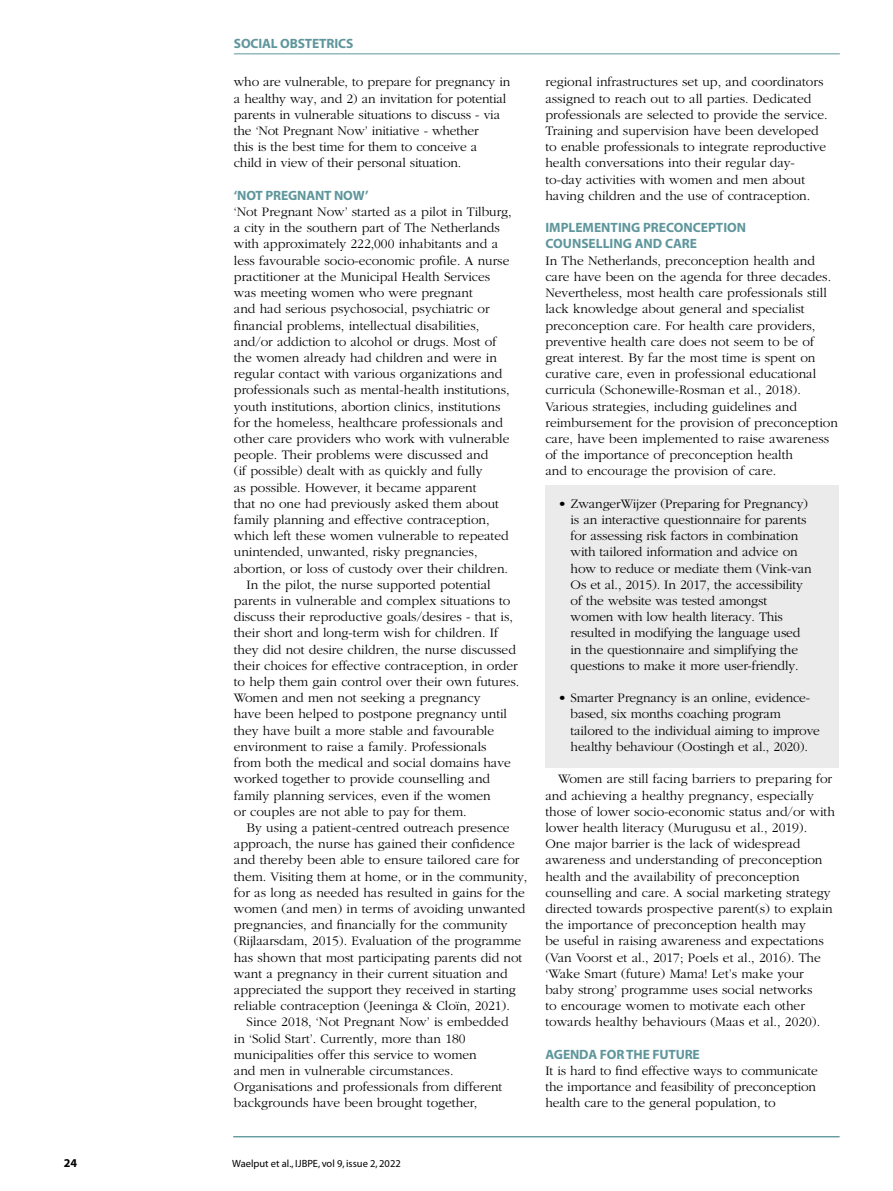
<style>
.page{position:relative;width:893px;height:1191px;background:#fff}
.page>*{position:absolute;margin:0;border:0;box-sizing:border-box;transform-origin:0 0}
.t1{font:300 13.5px/16.2px "Garamond";color:#000}
.t2{font:700 13.5px/16.2px "Myriad";letter-spacing:-.01em;color:#5e969c}
.t3{font:700 12px "Myriad";color:#000}
.t4{font:10.5px "Myriad";color:#000}
</style>
<div class="page">
<div style="left:545px;top:485px;width:294px;height:282px;background:#ebebeb"></div>
<hr style="left:234px;top:53px;width:606px;height:1px;background:#5e969c">
<hr style="left:234px;top:1136px;width:606px;height:1px;background:#5e969c">
<hr style="left:233px;top:1136px;width:606px;height:1px;background:#5e969c">
<p class="t2" style="left:234px;top:35px;width:121px">SOCIAL OBSTETRICS</p>
<p class="t1" style="left:234px;top:74px;width:278px">who are vulnerable, to prepare for pregnancy in a healthy way, and 2) an invitation for potential parents in vulnerable situations to discuss - via the ‘Not Pregnant Now’ initiative - whether<br>this is the best time for them to conceive a<br>child in view of their personal situation.</p>
<p class="t2" style="left:234px;top:188px;width:136px">‘NOT PREGNANT NOW’</p>
<p class="t1" style="left:234px;top:204px;width:279px">‘Not Pregnant Now’ started as a pilot in Tilburg,</p>
<p class="t1" style="left:234px;top:220px;width:268px">a city in the southern part of The Netherlands</p>
<p class="t1" style="left:234px;top:236px;width:266px">with approximately 222,000 inhabitants and a</p>
<p class="t1" style="left:234px;top:253px;width:277px">less favourable socio-economic profile. A nurse</p>
<p class="t1" style="left:234px;top:269px;width:258px">practitioner at the Municipal Health Services</p>
<p class="t1" style="left:234px;top:285px;width:240px">was meeting women who were pregnant</p>
<p class="t1" style="left:234px;top:301px;width:257px">and had serious psychosocial, psychiatric or</p>
<p class="t1" style="left:234px;top:317px;width:247px">financial problems, intellectual disabilities,</p>
<p class="t1" style="left:234px;top:334px;width:264px">and/or addiction to alcohol or drugs. Most of</p>
<p class="t1" style="left:234px;top:350px;width:265px">the women already had children and were in</p>
<p class="t1" style="left:234px;top:366px;width:270px">regular contact with various organizations and</p>
<p class="t1" style="left:234px;top:382px;width:277px">professionals such as mental-health institutions,</p>
<p class="t1" style="left:234px;top:398px;width:268px">youth institutions, abortion clinics, institutions</p>
<p class="t1" style="left:234px;top:415px;width:271px">for the homeless, healthcare professionals and</p>
<p class="t1" style="left:234px;top:431px;width:277px">other care providers who work with vulnerable</p>
<p class="t1" style="left:234px;top:447px;width:256px">people. Their problems were discussed and</p>
<p class="t1" style="left:234px;top:463px;width:250px">(if possible) dealt with as quickly and fully</p>
<p class="t1" style="left:234px;top:479px;width:244px">as possible. However, it became apparent</p>
<p class="t1" style="left:234px;top:496px;width:267px">that no one had previously asked them about</p>
<p class="t1" style="left:234px;top:512px;width:257px">family planning and effective contraception,</p>
<p class="t1" style="left:234px;top:528px;width:276px">which left these women vulnerable to repeated</p>
<p class="t1" style="left:234px;top:544px;width:245px">unintended, unwanted, risky pregnancies,</p>
<p class="t1" style="left:234px;top:560px;width:276px">abortion, or loss of custody over their children.</p>
<p class="t1" style="left:247px;top:577px;width:246px">In the pilot, the nurse supported potential</p>
<p class="t1" style="left:234px;top:593px;width:278px">parents in vulnerable and complex situations to</p>
<p class="t1" style="left:234px;top:609px;width:281px">discuss their reproductive goals/desires - that is,</p>
<p class="t1" style="left:234px;top:625px;width:266px">their short and long-term wish for children. If</p>
<p class="t1" style="left:234px;top:641px;width:284px">they did not desire children, the nurse discussed</p>
<p class="t1" style="left:234px;top:658px;width:285px">their choices for effective contraception, in order</p>
<p class="t1" style="left:234px;top:674px;width:287px">to help them gain control over their own futures.</p>
<p class="t1" style="left:234px;top:690px;width:248px">Women and men not seeking a pregnancy</p>
<p class="t1" style="left:234px;top:706px;width:275px">have been helped to postpone pregnancy until</p>
<p class="t1" style="left:234px;top:722px;width:262px">they have built a more stable and favourable</p>
<p class="t1" style="left:234px;top:739px;width:254px">environment to raise a family. Professionals</p>
<p class="t1" style="left:234px;top:755px;width:278px">from both the medical and social domains have</p>
<p class="t1" style="left:234px;top:771px;width:258px">worked together to provide counselling and</p>
<p class="t1" style="left:234px;top:787px;width:258px">family planning services, even if the women</p>
<p class="t1" style="left:234px;top:803px;width:234px">or couples are not able to pay for them.</p>
<p class="t1" style="left:247px;top:820px;width:265px">By using a patient-centred outreach presence</p>
<p class="t1" style="left:234px;top:836px;width:282px">approach, the nurse has gained their confidence</p>
<p class="t1" style="left:234px;top:852px;width:287px">and thereby been able to ensure tailored care for</p>
<p class="t1" style="left:234px;top:868px;width:295px">them. Visiting them at home, or in the community,</p>
<p class="t1" style="left:234px;top:884px;width:293px">for as long as needed has resulted in gains for the</p>
<p class="t1" style="left:234px;top:901px;width:293px">women (and men) in terms of avoiding unwanted</p>
<p class="t1" style="left:234px;top:917px;width:275px">pregnancies, and financially for the community</p>
<p class="t1" style="left:234px;top:933px;width:289px">(Rijlaarsdam, 2015). Evaluation of the programme</p>
<p class="t1" style="left:234px;top:949px;width:290px">has shown that most participating parents did not</p>
<p class="t1" style="left:234px;top:965px;width:275px">want a pregnancy in their current situation and</p>
<p class="t1" style="left:234px;top:982px;width:284px">appreciated the support they received in starting</p>
<p class="t1" style="left:234px;top:998px;width:278px">reliable contraception (Jeeninga &amp; Cloïn, 2021).</p>
<p class="t1" style="left:247px;top:1014px;width:263px">Since 2018, ‘Not Pregnant Now’ is embedded</p>
<p class="t1" style="left:234px;top:1030px;width:233px">in ‘Solid Start’. Currently, more than 180</p>
<p class="t1" style="left:234px;top:1046px;width:244px">municipalities offer this service to women</p>
<p class="t1" style="left:234px;top:1063px;width:221px">and men in vulnerable circumstances.</p>
<p class="t1" style="left:234px;top:1079px;width:270px">Organisations and professionals from different</p>
<p class="t1" style="left:234px;top:1095px;width:245px">backgrounds have been brought together,</p>
<p class="t1" style="left:545px;top:74px;width:284px">regional infrastructures set up, and coordinators assigned to reach out to all parties. Dedicated professionals are selected to provide the service.<br>Training and supervision have been developed to enable professionals to integrate reproductive health conversations into their regular day&shy;to-day activities with women and men about having children and the use of contraception.</p>
<p class="t2" style="left:545px;top:220px;width:202px">IMPLEMENTING PRECONCEPTION<br>COUNSELLING AND CARE</p>
<p class="t1" style="left:545px;top:253px;width:294px">In The Netherlands, preconception health and care have been on the agenda for three decades.<br>Nevertheless, most health care professionals still lack knowledge about general and specialist preconception care. For health care providers, preventive health care does not seem to be of great interest. By far the most time is spent on curative care, even in professional educational curricula (Schonewille-Rosman et al., 2018).<br>Various strategies, including guidelines and reimbursement for the provision of preconception care, have been implemented to raise awareness of the importance of preconception health<br>and to encourage the provision of care.</p>
<p class="t1" style="left:571px;top:496px;width:243px;text-indent:-12px">• ZwangerWijzer (Preparing for Pregnancy) is an interactive questionnaire for parents for assessing risk factors in combination with tailored information and advice on how to reduce or mediate them (Vink-van Os et al., 2015). In 2017, the accessibility of the website was tested amongst women with low health literacy. This resulted in modifying the language used in the questionnaire and simplifying the questions to make it more user-friendly.</p>
<p class="t1" style="left:571px;top:690px;width:251px;text-indent:-12px">• Smarter Pregnancy is an online, evidence&shy;based, six months coaching program tailored to the individual aiming to improve healthy behaviour (Oostingh et al., 2020).</p>
<p class="t1" style="left:545px;top:771px;width:291px;text-indent:13px">Women are still facing barriers to preparing for and achieving a healthy pregnancy, especially those of lower socio-economic status and/or with lower health literacy (Murugusu et al., 2019).<br>One major barrier is the lack of widespread awareness and understanding of preconception health and the availability of preconception counselling and care. A social marketing strategy directed towards prospective parent(s) to explain the importance of preconception health may<br>be useful in raising awareness and expectations (Van Voorst et al., 2017; Poels et al., 2016). The ‘Wake Smart (future) Mama! Let’s make your baby strong’ programme uses social networks<br>to encourage women to motivate each other towards healthy behaviours (Maas et al., 2020).</p>
<p class="t2" style="left:545px;top:1046px;width:156px">AGENDA FOR THE FUTURE</p>
<p class="t1" style="left:545px;top:1063px;width:274px">It is hard to find effective ways to communicate the importance and feasibility of preconception health care to the general population, to</p>
<p class="t3" style="left:64px;top:1156px;width:15px">24</p>
<p class="t4" style="left:232px;top:1158px;width:170px">Waelput et al., IJBPE, vol 9, issue 2, 2022</p>
</div>
